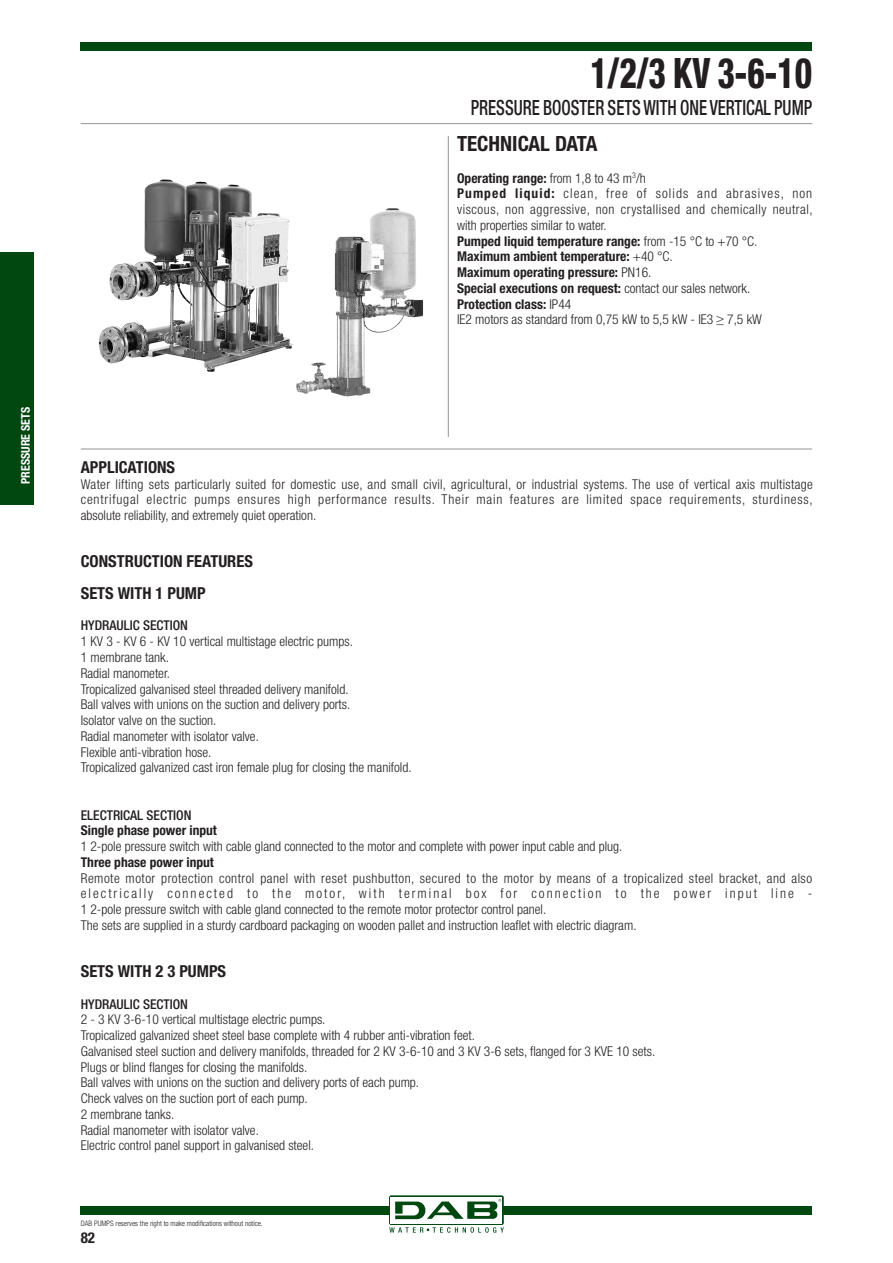
<style>
.page{position:relative;width:893px;height:1263px;background:#fff}
.page>*{position:absolute;margin:0;border:0;box-sizing:border-box;transform-origin:0 0}
.t1{font:800 condensed 42px "Helvetica Neue LT";color:#231f20;scale:.8 1}
.t2{font:500 condensed 21px "Helvetica Neue LT";color:#231f20;scale:.8 1}
.t3{font:700 condensed 21px "Helvetica Neue LT";color:#231f20}
.t4{font:700 condensed 16.5px/31.5px "Helvetica Neue LT";color:#231f20}
.t5{font:700 condensed 15px "Helvetica Neue LT";color:#231f20}
.t6{font:300 condensed 13.5px/15.8px "Helvetica Neue LT";color:#231f20}
.t7{font:300 condensed 13.5px/15.8px "Helvetica Neue LT";letter-spacing:.04em;color:#231f20}
.t8{font:300 condensed 13.5px/15.8px "Helvetica Neue LT";letter-spacing:.035em;color:#231f20}
.t9{font:500 condensed 13.5px "Helvetica Neue LT";color:#231f20}
.t10{font:700 condensed 13.5px "Helvetica Neue LT";color:#231f20}
.t11{font:700 condensed 12px "Helvetica Neue LT";color:#fff}
.t12{font:300 condensed 7.5px "Helvetica Neue LT";color:#231f20}
.s1{font-weight:700}
</style>
<div class="page">
<div style="left:81px;top:1206px;width:731px;height:9px;background:#004710"></div>
<div style="left:81px;top:43px;width:731px;height:8px;background:#004710"></div>
<div style="left:389px;top:1195px;width:115px;height:30px;background:linear-gradient(to right,#fff,#fff);border-radius:2px"></div>
<div style="left:391px;top:1197px;width:111px;height:26px;background:#fff"></div>
<svg style="left:389px;top:1227px;width:115px;height:6px"></svg>
<svg style="left:395px;top:1199px;width:106px;height:20px"></svg>
<div style="left:0;top:253px;width:34px;height:252px;background:#004710"></div>
<hr style="left:81px;top:449px;width:731px;height:1px;background:#939598">
<hr style="left:448px;top:136px;width:1px;height:301px;background:#939598">
<hr style="left:81px;top:123px;width:731px;height:1px;background:#939598">
<img style="left:296px;top:208px;width:128px;height:188px">
<img style="left:99px;top:179px;width:194px;height:193px">
<p class="t11" style="left:18px;top:484px;width:78px;rotate:-90deg">PRESSURE SETS</p>
<h1 class="t1" style="left:590px;top:48px;width:279px">1/2/3 KV 3-6-10</h1>
<h2 class="t2" style="left:471px;top:95px;width:428px">PRESSURE BOOSTER SETS WITH ONE VERTICAL PUMP</h2>
<h2 class="t3" style="left:457px;top:131px;width:142px">TECHNICAL DATA</h2>
<p class="t7" style="left:457px;top:170px;width:357px"><span class="s1">Operating range:</span> from 1,8 to 43 m<sup>3</sup>/h<br><span class="s1">Pumped liquid:</span> clean, free of solids and abrasives, non viscous, non aggressive, non crystallised and chemically neutral, with properties similar to water.<br><span class="s1">Pumped liquid temperature range:</span> from -15 °C to +70 °C.<br><span class="s1">Maximum ambient temperature:</span> +40 °C.<br><span class="s1">Maximum operating pressure:</span> PN16.<br><span class="s1">Special executions on request:</span> contact our sales network.<br><span class="s1">Protection class:</span> IP44<br>IE2 motors as standard from 0,75 kW to 5,5 kW - IE3 ≥ 7,5 kW</p>
<p class="t4" style="left:81px;top:451px;width:96px">APPLICATIONS</p>
<p class="t6" style="left:81px;top:476px;width:734px;text-align:justify">Water lifting sets particularly suited for domestic use, and small civil, agricultural, or industrial systems. The use of vertical axis multistage centrifugal electric pumps ensures high performance results. Their main features are limited space requirements, sturdiness, absolute reliability, and extremely quiet operation.</p>
<p class="t4" style="left:81px;top:546px;width:174px">CONSTRUCTION FEATURES<br>SETS WITH 1 PUMP</p>
<p class="t9" style="left:81px;top:618px;width:109px">HYDRAULIC SECTION</p>
<p class="t6" style="left:81px;top:633px;width:332px">1 KV 3 - KV 6 - KV 10 vertical multistage electric pumps.<br>1 membrane tank.<br>Radial manometer.<br>Tropicalized galvanised steel threaded delivery manifold.<br>Ball valves with unions on the suction and delivery ports.<br>Isolator valve on the suction.<br>Radial manometer with isolator valve.<br>Flexible anti-vibration hose.<br>Tropicalized galvanized cast iron female plug for closing the manifold.</p>
<p class="t9" style="left:81px;top:807px;width:112px">ELECTRICAL SECTION</p>
<p class="t10" style="left:81px;top:822px;width:138px">Single phase power input</p>
<p class="t6" style="left:81px;top:838px;width:543px">1 2-pole pressure switch with cable gland connected to the motor and complete with power input cable and plug.</p>
<p class="t10" style="left:81px;top:854px;width:135px">Three phase power input</p>
<p class="t8" style="left:81px;top:870px;width:733px">Remote motor protection control panel with reset pushbutton, secured to the motor by means of a tropicalized steel bracket, and also electrically connected to the motor, with terminal box for connection to the power input line - 1 2-pole pressure switch with cable gland connected to the remote motor protector control panel.<br>The sets are supplied in a sturdy cardboard packaging on wooden pallet and instruction leaflet with electric diagram.</p>
<p class="t4" style="left:81px;top:955px;width:147px">SETS WITH 2 3 PUMPS</p>
<p class="t9" style="left:81px;top:996px;width:109px">HYDRAULIC SECTION</p>
<p class="t6" style="left:81px;top:1011px;width:576px">2 - 3 KV 3-6-10 vertical multistage electric pumps.<br>Tropicalized galvanized sheet steel base complete with 4 rubber anti-vibration feet.<br>Galvanised steel suction and delivery manifolds, threaded for 2 KV 3-6-10 and 3 KV 3-6 sets, flanged for 3 KVE 10 sets.<br>Plugs or blind flanges for closing the manifolds.<br>Ball valves with unions on the suction and delivery ports of each pump.<br>Check valves on the suction port of each pump.<br>2 membrane tanks.<br>Radial manometer with isolator valve.<br>Electric control panel support in galvanised steel.</p>
<p class="t12" style="left:81px;top:1219px;width:183px">DAB PUMPS reserves the right to make modifications without notice.</p>
<p class="t5" style="left:81px;top:1228px;width:16px">82</p>
</div>
